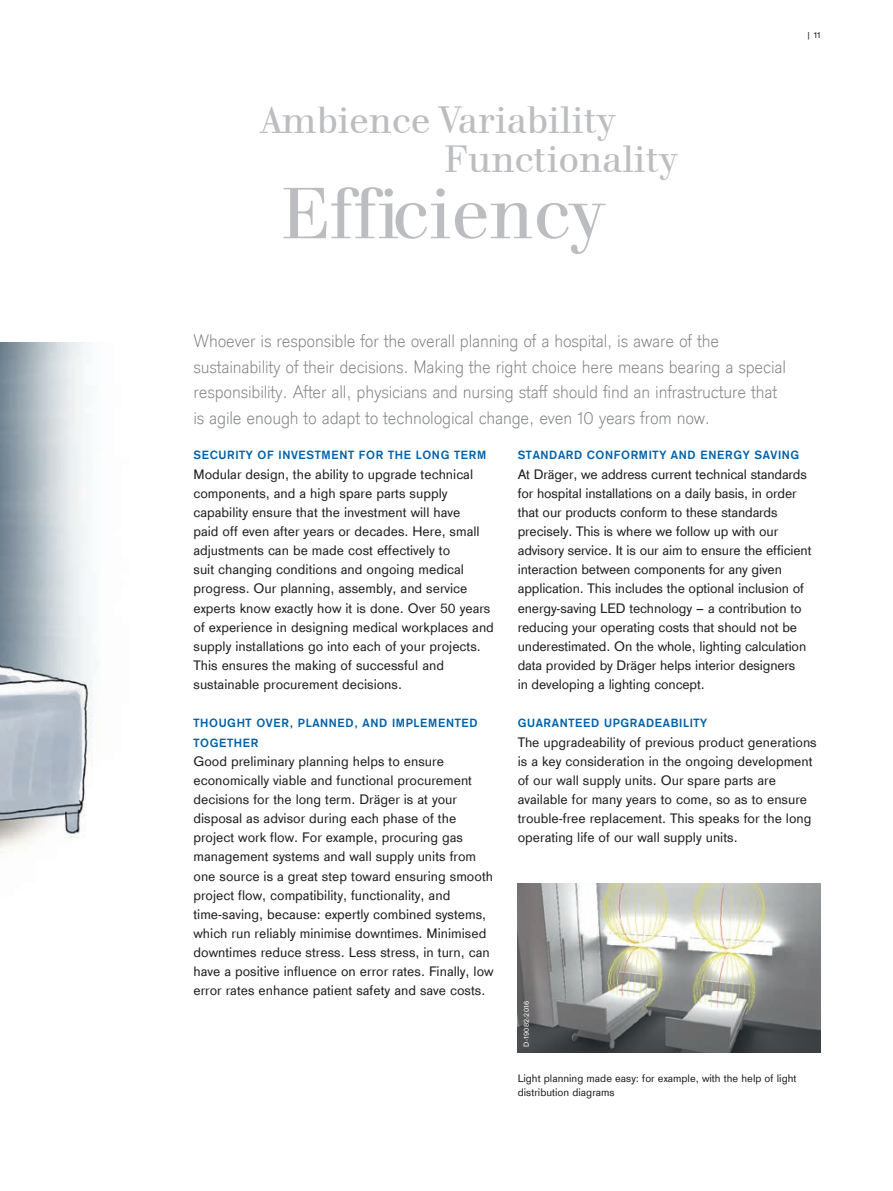
<style>
.page{position:relative;width:893px;height:1191px;background:#fff}
.page>*{position:absolute;margin:0;border:0;box-sizing:border-box;transform-origin:0 0}
.t1{font:75.6px "Draeger Walbaum Global";color:#bcbdc0}
.t2{font:39.6px/39.2px "Draeger Walbaum Global";color:#bcbdc0}
.t3{font:300 18.75px/25.5px "Draeger Sans Global";letter-spacing:-.01em;color:#808285}
.t4{font:14.25px/19.2px "Draeger Sans Global";color:#231f20}
.t5{font:700 12.3px/19.2px "Draeger Sans Global";letter-spacing:.05em;color:#0161aa}
.t6{font:11.25px/14.2px "Draeger Sans Global";color:#231f20}
.t7{font:9px "Draeger Sans Global";color:#231f20}
.t8{font:7.5px "Draeger Sans Global";letter-spacing:.025em;color:#fff}
.s1{font-size:39.15px}
</style>
<div class="page">
<img style="left:0;top:343px;width:93px;height:510px">
<img style="left:518px;top:883px;width:303px;height:169px">
<h2 class="t2" style="left:444px;top:101px;width:234px;text-indent:-183px"><span class="s1">Ambience</span> Variability<br>Functionality</h2>
<h1 class="t1" style="left:281px;top:153px;width:323px">Efficiency</h1>
<p class="t7" style="left:806px;top:30px;width:16px">| 11</p>
<p class="t3" style="left:193px;top:328px;width:594px">Whoever is responsible for the overall planning of a hospital, is aware of the sustainability of their decisions. Making the right choice here means bearing a special responsibility. After all, physicians and nursing staff should find an infrastructure that is agile enough to adapt to technological change, even 10 years from now.</p>
<p class="t5" style="left:193px;top:445px;width:294px">SECURITY OF INVESTMENT FOR THE LONG TERM</p>
<p class="t4" style="left:193px;top:464px;width:302px">Modular design, the ability to upgrade technical components, and a high spare parts supply capability ensure that the investment will have<br>paid off even after years or decades. Here, small adjustments can be made cost effectively to<br>suit changing conditions and ongoing medical progress. Our planning, assembly, and service experts know exactly how it is done. Over 50 years of experience in designing medical workplaces and supply installations go into each of your projects.<br>This ensures the making of successful and sustainable procurement decisions.</p>
<p class="t5" style="left:193px;top:713px;width:286px">THOUGHT OVER, PLANNED, AND IMPLEMENTED<br>TOGETHER</p>
<p class="t4" style="left:193px;top:751px;width:302px">Good preliminary planning helps to ensure economically viable and functional procurement decisions for the long term. Dräger is at your disposal as advisor during each phase of the project work flow. For example, procuring gas management systems and wall supply units from one source is a great step toward ensuring smooth project flow, compatibility, functionality, and time-saving, because: expertly combined systems, which run reliably minimise downtimes. Minimised downtimes reduce stress. Less stress, in turn, can have a positive influence on error rates. Finally, low error rates enhance patient safety and save costs.</p>
<p class="t5" style="left:518px;top:445px;width:283px">STANDARD CONFORMITY AND ENERGY SAVING</p>
<p class="t4" style="left:518px;top:464px;width:295px">At Dräger, we address current technical standards for hospital installations on a daily basis, in order that our products conform to these standards precisely. This is where we follow up with our advisory service. It is our aim to ensure the efficient interaction between components for any given application. This includes the optional inclusion of energy-saving LED technology – a contribution to reducing your operating costs that should not be underestimated. On the whole, lighting calculation data provided by Dräger helps interior designers<br>in developing a lighting concept.</p>
<p class="t5" style="left:518px;top:713px;width:191px">GUARANTEED UPGRADEABILITY</p>
<p class="t4" style="left:518px;top:732px;width:301px">The upgradeability of previous product generations is a key consideration in the ongoing development of our wall supply units. Our spare parts are available for many years to come, so as to ensure trouble-free replacement. This speaks for the long operating life of our wall supply units.</p>
<p class="t8" style="left:522px;top:1046px;width:47px;rotate:-90deg">D-19082-2016</p>
<p class="t6" style="left:518px;top:1070px;width:280px">Light planning made easy: for example, with the help of light distribution diagrams</p>
</div>
